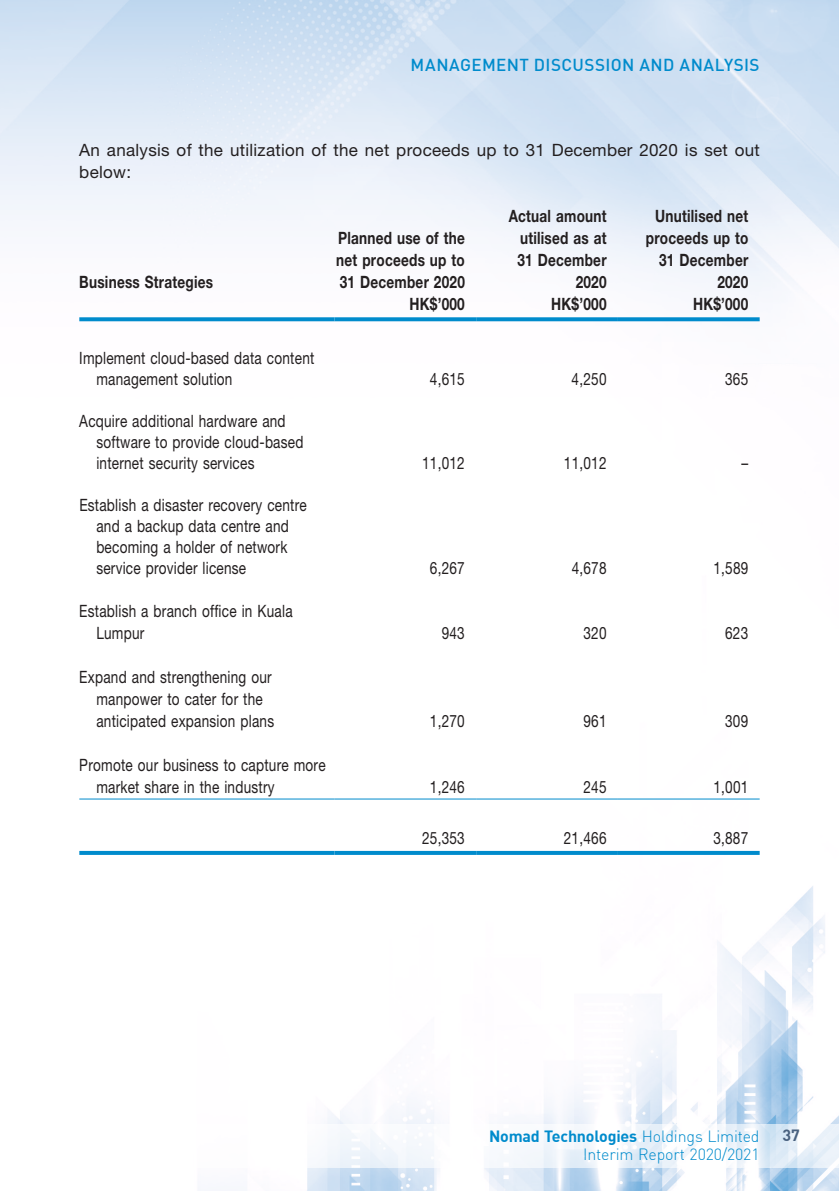
<style>
.page{position:relative;width:839px;height:1191px;background:#fff}
.page>*{position:absolute;margin:0;border:0;box-sizing:border-box;transform-origin:0 0}
.t1{font:17px/21px "Helvetica Neue LT Std";letter-spacing:.015em;color:#231f20;scale:.8 1}
.t2{font:700 17px/22px "Helvetica Neue LT Std";letter-spacing:.015em;color:#231f20;text-align:right;scale:.8 1}
.t3{font:17px/22px "Helvetica Neue LT Std";letter-spacing:.015em;color:#231f20}
.t4{font:500 17px "DIN";letter-spacing:.025em;color:#008bcc}
.t5{font:700 16px "DIN";letter-spacing:-.01em;color:#008bcc}
.t6{font:300 16px "DIN";letter-spacing:-.01em;color:#008bcc}
.t7{font:700 16px "DIN";color:#49617f}
.s1{font-weight:300}
</style>
<div class="page">
<img style="left:0;top:0;width:839px;height:1190px">
<svg style="left:0;top:1123px;width:839px;height:44px"></svg>
<svg style="left:79px;top:317px;width:255px;height:4px"></svg>
<svg style="left:334px;top:317px;width:142px;height:4px"></svg>
<svg style="left:476px;top:317px;width:142px;height:4px"></svg>
<svg style="left:618px;top:317px;width:142px;height:4px"></svg>
<hr style="left:79px;top:798px;width:255px;height:1px;background:#008bcc">
<hr style="left:334px;top:798px;width:142px;height:1px;background:#008bcc">
<hr style="left:476px;top:798px;width:142px;height:1px;background:#008bcc">
<hr style="left:618px;top:798px;width:142px;height:1px;background:#008bcc">
<svg style="left:79px;top:851px;width:255px;height:4px"></svg>
<svg style="left:334px;top:851px;width:142px;height:4px"></svg>
<svg style="left:476px;top:851px;width:142px;height:4px"></svg>
<svg style="left:618px;top:851px;width:142px;height:4px"></svg>
<p class="t4" style="left:411px;top:53px;width:351px">MANAGEMENT DISCUSSION AND ANALYSIS</p>
<p class="t3" style="left:79px;top:139px;width:682px">An analysis of the utilization of the net proceeds up to 31 December 2020 is set out below:</p>
<p class="t2" style="left:79px;top:270px;width:169px">Business Strategies</p>
<p class="t2" style="left:336px;top:226px;width:162px;text-align:justify">Planned use of the net proceeds up to 31 December 2020</p>
<p class="t2" style="left:509px;top:204px;width:124px">Actual amount utilised as at<br>31 December<br>2020</p>
<p class="t2" style="left:646px;top:204px;width:130px">Unutilised net proceeds up to<br>31 December<br>2020</p>
<p class="t2" style="left:410px;top:292px;width:71px">HK$’000</p>
<p class="t2" style="left:551px;top:292px;width:71px">HK$’000</p>
<p class="t2" style="left:693px;top:292px;width:71px">HK$’000</p>
<p class="t1" style="left:96px;top:347px;width:274px;text-indent:-17px">Implement cloud-based data content management solution</p>
<p class="t1" style="left:96px;top:410px;width:260px;text-indent:-17px">Acquire additional hardware and software to provide cloud-based internet security services</p>
<p class="t1" style="left:96px;top:494px;width:265px;text-indent:-17px">Establish a disaster recovery centre and a backup data centre and becoming a holder of network service provider license</p>
<p class="t1" style="left:96px;top:600px;width:247px;line-height:22px;text-indent:-17px">Establish a branch office in Kuala<br>Lumpur</p>
<p class="t1" style="left:96px;top:666px;width:224px;line-height:22px;text-indent:-17px">Expand and strengthening our manpower to cater for the anticipated expansion plans</p>
<p class="t1" style="left:96px;top:754px;width:288px;line-height:22px;text-indent:-17px">Promote our business to capture more market share in the industry</p>
<p class="t1" style="left:430px;top:368px;width:45px">4,615</p>
<p class="t1" style="left:572px;top:368px;width:45px">4,250</p>
<p class="t1" style="left:725px;top:368px;width:30px">365</p>
<p class="t1" style="left:422px;top:452px;width:55px">11,012</p>
<p class="t1" style="left:564px;top:452px;width:55px">11,012</p>
<p class="t1" style="left:742px;top:452px;width:10px">–</p>
<p class="t1" style="left:430px;top:557px;width:45px">6,267</p>
<p class="t1" style="left:572px;top:557px;width:45px">4,678</p>
<p class="t1" style="left:713px;top:557px;width:45px">1,589</p>
<p class="t1" style="left:442px;top:622px;width:30px">943</p>
<p class="t1" style="left:583px;top:622px;width:30px">320</p>
<p class="t1" style="left:725px;top:622px;width:30px">623</p>
<p class="t1" style="left:430px;top:710px;width:45px">1,270</p>
<p class="t1" style="left:583px;top:710px;width:30px">961</p>
<p class="t1" style="left:725px;top:710px;width:30px">309</p>
<p class="t1" style="left:430px;top:776px;width:45px">1,246</p>
<p class="t1" style="left:583px;top:776px;width:30px">245</p>
<p class="t1" style="left:713px;top:776px;width:45px">1,001</p>
<p class="t1" style="left:422px;top:826px;width:55px">25,353</p>
<p class="t1" style="left:564px;top:826px;width:55px">21,466</p>
<p class="t1" style="left:713px;top:826px;width:45px">3,887</p>
<p class="t5" style="left:489px;top:1126px;width:272px">Nomad Technologies <span class="s1">Holdings Limited</span></p>
<p class="t7" style="left:782px;top:1125px;width:19px">37</p>
<p class="t6" style="left:583px;top:1144px;width:178px">Interim Report 2020/2021</p>
</div>
